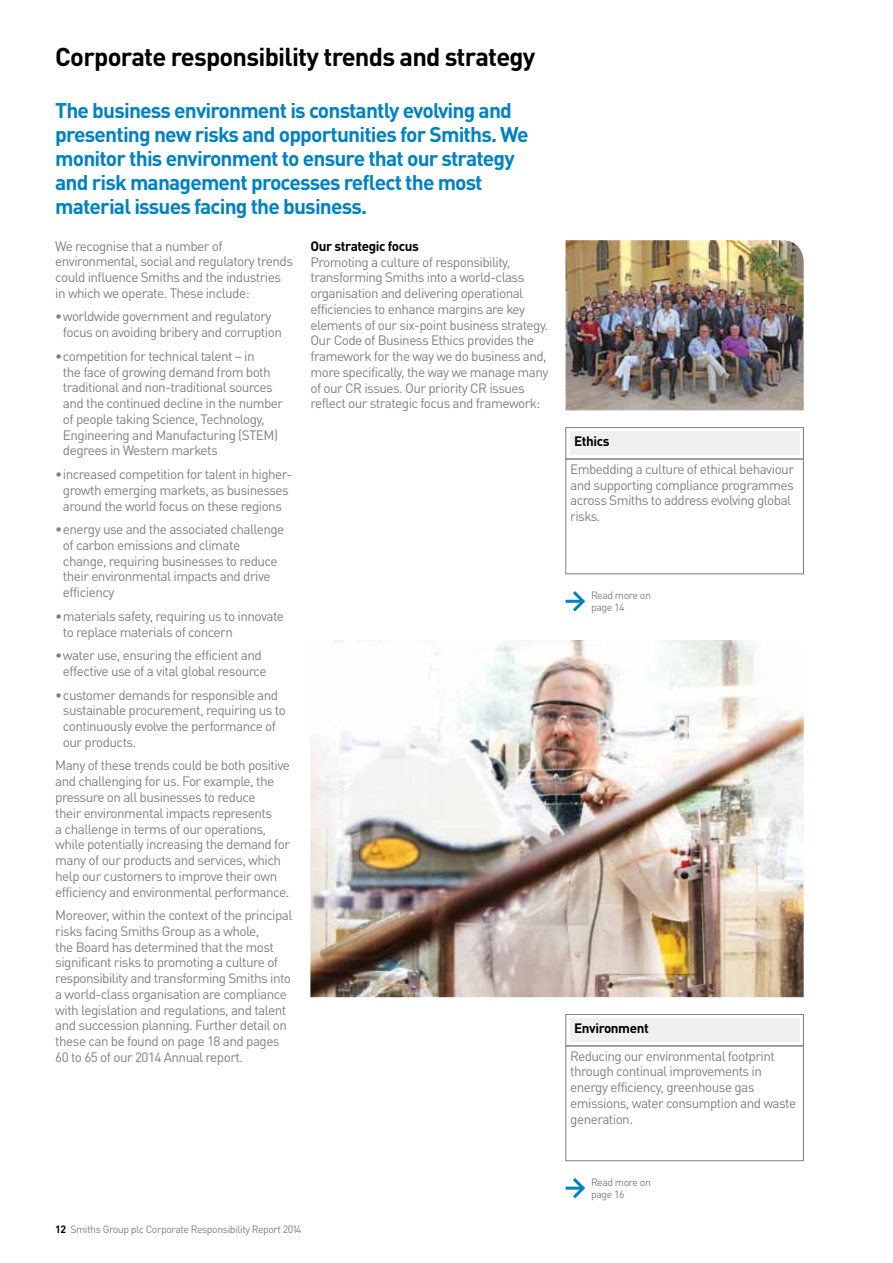
<style>
.page{position:relative;width:893px;height:1263px;background:#fff}
.page>*{position:absolute;margin:0;border:0;box-sizing:border-box;transform-origin:0 0}
.t1{font:700 25.5px "DINOT";letter-spacing:-.03em;color:#000}
.t2{font:700 21px/24px "DINOT";letter-spacing:-.04em;color:#0081c6}
.t3{font:13.5px/15.8px "DINOT";letter-spacing:-.04em;color:#7e8083}
.t4{font:700 13.5px "DINOT";letter-spacing:-.03em;color:#000}
.t5{font:10.5px/12px "DINOT";letter-spacing:-.04em;color:#7e8083}
.s1{font-weight:700;color:#000}
</style>
<div class="page">
<img style="left:310px;top:640px;width:494px;height:357px">
<div style="left:566px;top:427px;width:238px;height:32px;border:1px solid #7e8083"></div>
<div style="left:570px;top:432px;width:229px;height:23px;background:#f0f0f0"></div>
<div style="left:566px;top:459px;width:238px;height:115px;border:1px solid #7e8083"></div>
<svg style="left:570px;top:591px;width:16px;height:21px"></svg>
<hr style="left:566px;top:600px;width:17px;height:3px;background:#0081c6">
<div style="left:566px;top:1014px;width:238px;height:32px;border:1px solid #7e8083"></div>
<div style="left:570px;top:1018px;width:229px;height:24px;background:#f0f0f0"></div>
<div style="left:566px;top:1046px;width:238px;height:115px;border:1px solid #7e8083"></div>
<svg style="left:570px;top:1178px;width:16px;height:21px"></svg>
<hr style="left:566px;top:1186px;width:17px;height:3px;background:#0081c6">
<img style="left:566px;top:240px;width:238px;height:170px">
<h1 class="t1" style="left:55px;top:40px;width:482px">Corporate responsibility trends and strategy</h1>
<p class="t2" style="left:55px;top:98px;width:475px">The business environment is constantly evolving and presenting new risks and opportunities for Smiths. We monitor this environment to ensure that our strategy and risk management processes reflect the most material issues facing the business.</p>
<p class="t3" style="left:55px;top:238px;width:239px">We recognise that a number of environmental, social and regulatory trends could influence Smiths and the industries in which we operate. These include:</p>
<p class="t3" style="left:63px;top:308px;width:221px;text-indent:-8px">• worldwide government and regulatory focus on avoiding bribery and corruption</p>
<p class="t3" style="left:63px;top:348px;width:222px;text-indent:-8px">• competition for technical talent – in<br>the face of growing demand from both traditional and non-traditional sources and the continued decline in the number of people taking Science, Technology, Engineering and Manufacturing (STEM) degrees in Western markets</p>
<p class="t3" style="left:55px;top:466px;width:239px;text-align:center">• increased competition for talent in higher&shy;growth emerging markets, as businesses around the world focus on these regions</p>
<p class="t3" style="left:63px;top:521px;width:223px;text-indent:-8px">• energy use and the associated challenge of carbon emissions and climate change, requiring businesses to reduce their environmental impacts and drive efficiency</p>
<p class="t3" style="left:63px;top:608px;width:223px;text-indent:-8px">• materials safety, requiring us to innovate to replace materials of concern</p>
<p class="t3" style="left:55px;top:647px;width:213px;text-align:center">• water use, ensuring the efficient and effective use of a vital global resource</p>
<p class="t3" style="left:63px;top:687px;width:224px;text-indent:-8px">• customer demands for responsible and sustainable procurement, requiring us to continuously evolve the performance of our products.</p>
<p class="t3" style="left:55px;top:757px;width:236px">Many of these trends could be both positive and challenging for us. For example, the pressure on all businesses to reduce<br>their environmental impacts represents<br>a challenge in terms of our operations, while potentially increasing the demand for many of our products and services, which help our customers to improve their own efficiency and environmental performance.</p>
<p class="t3" style="left:55px;top:907px;width:239px">Moreover, within the context of the principal risks facing Smiths Group as a whole,<br>the Board has determined that the most significant risks to promoting a culture of responsibility and transforming Smiths into a world-class organisation are compliance with legislation and regulations, and talent and succession planning. Further detail on these can be found on page 18 and pages 60 to 65 of our 2014 Annual report.</p>
<p class="t4" style="left:310px;top:237px;width:110px">Our strategic focus</p>
<p class="t3" style="left:310px;top:254px;width:240px">Promoting a culture of responsibility, transforming Smiths into a world-class organisation and delivering operational efficiencies to enhance margins are key elements of our six-point business strategy.<br>Our Code of Business Ethics provides the framework for the way we do business and, more specifically, the way we manage many of our CR issues. Our priority CR issues reflect our strategic focus and framework:</p>
<p class="t5" style="left:55px;top:1223px;width:248px"><span class="s1">12</span> Smiths Group plc Corporate Responsibility Report 2014</p>
<p class="t4" style="left:574px;top:432px;width:37px">Ethics</p>
<p class="t3" style="left:570px;top:461px;width:225px">Embedding a culture of ethical behaviour and supporting compliance programmes across Smiths to address evolving global risks.</p>
<p class="t5" style="left:591px;top:589px;width:61px">Read more on page 14</p>
<p class="t4" style="left:574px;top:1019px;width:76px">Environment</p>
<p class="t3" style="left:570px;top:1048px;width:227px">Reducing our environmental footprint through continual improvements in energy efficiency, greenhouse gas emissions, water consumption and waste generation.</p>
<p class="t5" style="left:591px;top:1176px;width:61px">Read more on page 16</p>
</div>
